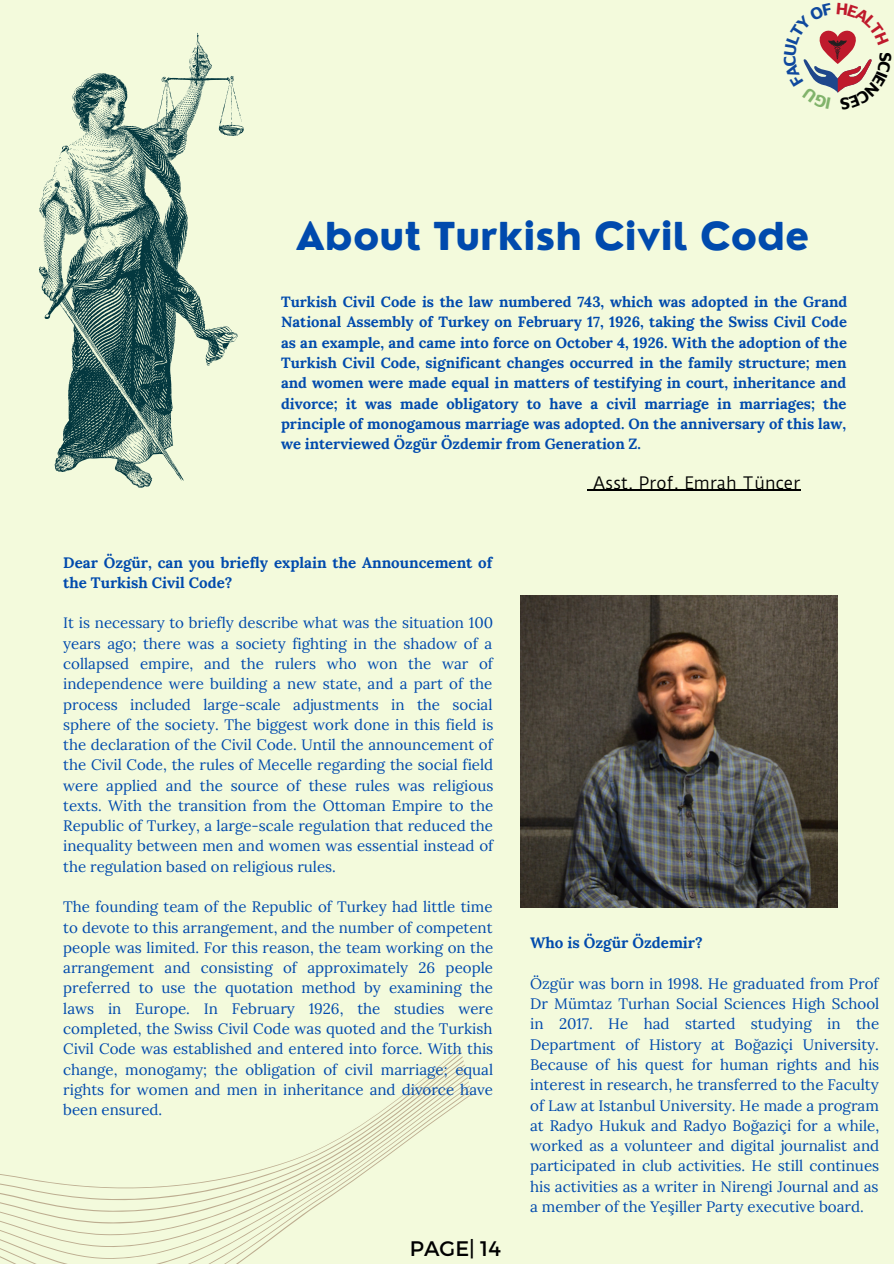
<style>
.page{position:relative;width:894px;height:1264px;background:#fff}
.page>*{position:absolute;margin:0;border:0;box-sizing:border-box;transform-origin:0 0}
.t1{font:800 37.5px "Nourd";color:#004aad}
.t2{font:21px "Montserrat";color:#000}
.t3{font:16.05px "Duru Sans";color:#000}
.t4{font:15.15px/20.2px "Lora";color:#004aad;text-align:justify}
.t5{font:700 15.15px/20.2px "Lora";color:#004aad}
.t6{font:700 14.85px/20.2px "Lora";color:#004aad;text-align:justify}
</style>
<div class="page">
<div style="left:0;top:0;width:893px;height:1263px;background:#f3fadc"></div>
<svg style="left:39px;top:33px;width:205px;height:455px"></svg>
<img style="left:520px;top:595px;width:316px;height:312px">
<svg style="left:0;top:1048px;width:472px;height:215px"></svg>
<hr style="left:593px;top:490px;width:206px;height:1px;background:#000">
<svg style="left:803px;top:30px;width:69px;height:63px"></svg>
<p class="t1" style="left:296px;top:213px;width:515px">About Turkish Civil Code</p>
<p class="t6" style="left:281px;top:291px;width:567px">Turkish Civil Code is the law numbered 743, which was adopted in the Grand National Assembly of Turkey on February 17, 1926, taking the Swiss Civil Code as an example, and came into force on October 4, 1926. With the adoption of the Turkish Civil Code, significant changes occurred in the family structure; men and women were made equal in matters of testifying in court, inheritance and divorce; it was made obligatory to have a civil marriage in marriages; the principle of monogamous marriage was adopted. On the anniversary of this law, we interviewed Özgür Özdemir from Generation Z.</p>
<p class="t5" style="left:63px;top:552px;width:430px">Dear Özgür, can you briefly explain the Announcement of the Turkish Civil Code?</p>
<p class="t4" style="left:63px;top:612px;width:431px">It is necessary to briefly describe what was the situation 100 years ago; there was a society fighting in the shadow of a collapsed empire, and the rulers who won the war of independence were building a new state, and a part of the process included large-scale adjustments in the social sphere of the society. The biggest work done in this field is the declaration of the Civil Code. Until the announcement of the Civil Code, the rules of Mecelle regarding the social field were applied and the source of these rules was religious texts. With the transition from the Ottoman Empire to the Republic of Turkey, a large-scale regulation that reduced the inequality between men and women was essential instead of the regulation based on religious rules.</p>
<p class="t4" style="left:63px;top:896px;width:431px">The founding team of the Republic of Turkey had little time to devote to this arrangement, and the number of competent people was limited. For this reason, the team working on the arrangement and consisting of approximately 26 people preferred to use the quotation method by examining the laws in Europe. In February 1926, the studies were completed, the Swiss Civil Code was quoted and the Turkish Civil Code was established and entered into force. With this change, monogamy; the obligation of civil marriage; equal rights for women and men in inheritance and divorce have been ensured.</p>
<p class="t2" style="left:410px;top:1234px;width:92px">PAGE| 14</p>
<p class="t3" style="left:593px;top:473px;width:208px">Asst. Prof. Emrah Tüncer</p>
<p class="t5" style="left:530px;top:932px;width:174px">Who is Özgür Özdemir?</p>
<p class="t4" style="left:530px;top:973px;width:350px">Özgür was born in 1998. He graduated from Prof Dr Mümtaz Turhan Social Sciences High School in 2017. He had started studying in the Department of History at Boğaziçi University.<br>Because of his quest for human rights and his interest in research, he transferred to the Faculty of Law at Istanbul University. He made a program at Radyo Hukuk and Radyo Boğaziçi for a while, worked as a volunteer and digital journalist and participated in club activities. He still continues his activities as a writer in Nirengi Journal and as a member of the Yeşiller Party executive board.</p>
</div>
